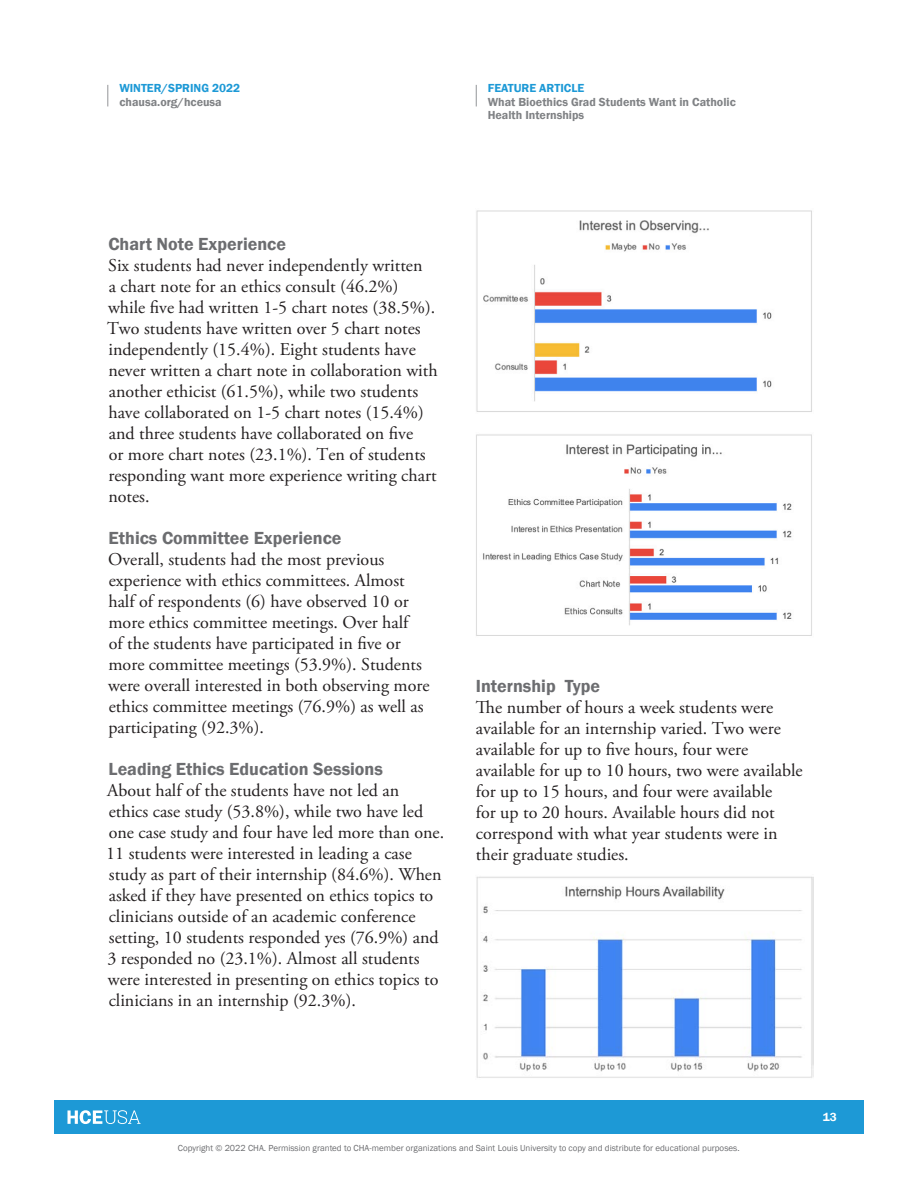
<style>
.page{position:relative;width:918px;height:1188px;background:#fff}
.page>*{position:absolute;margin:0;border:0;box-sizing:border-box;transform-origin:0 0}
.Endnotes{font:18px/21px "Adobe Garamond Pro";color:#231f20}
.Endnotes-2{font:600 18px "Franklin Gothic";color:#6c6d70}
.t1{font:600 12px/13.5px "Franklin Gothic";color:#808285}
.t2{font:600 12px "Franklin Gothic";color:#1d99d6}
.t3{font:600 12px "Franklin Gothic";color:#fff}
.t4{font:9px "Franklin Gothic";color:#6c6d70}
</style>
<div class="page">
<div style="left:54px;top:1100px;width:810px;height:34px;background:#1d99d6"></div>
<svg style="left:68px;top:1110px;width:73px;height:14px"></svg>
<svg style="left:107px;top:85px;width:1px;height:21px"></svg>
<svg style="left:476px;top:85px;width:1px;height:21px"></svg>
<img style="left:476px;top:210px;width:336px;height:202px">
<img style="left:476px;top:434px;width:336px;height:202px">
<img style="left:476px;top:876px;width:337px;height:202px">
<p class="t2" style="left:119px;top:81px;width:122px">WINTER/SPRING 2022</p>
<p class="t1" style="left:119px;top:95px;width:104px">chausa.org/hceusa</p>
<p class="t2" style="left:488px;top:81px;width:98px">FEATURE ARTICLE</p>
<p class="t1" style="left:488px;top:95px;width:250px">What Bioethics Grad Students Want in Catholic<br>Health Internships</p>
<p class="Endnotes-2" style="left:108px;top:233px;width:179px">Chart Note Experience</p>
<p class="Endnotes" style="left:107px;top:255px;width:332px">Six students had never independently written<br>a chart note for an ethics consult (46.2%) while five had written 1-5 chart notes (38.5%).<br>Two students have written over 5 chart notes independently (15.4%). Eight students have never written a chart note in collaboration with another ethicist (61.5%), while two students have collaborated on 1-5 chart notes (15.4%) and three students have collaborated on five<br>or more chart notes (23.1%). Ten of students responding want more experience writing chart notes.</p>
<p class="Endnotes-2" style="left:109px;top:527px;width:234px">Ethics Committee Experience</p>
<p class="Endnotes" style="left:108px;top:550px;width:323px">Overall, students had the most previous experience with ethics committees. Almost half of respondents (6) have observed 10 or more ethics committee meetings. Over half<br>of the students have participated in five or more committee meetings (53.9%). Students were overall interested in both observing more ethics committee meetings (76.9%) as well as participating (92.3%).</p>
<p class="Endnotes-2" style="left:109px;top:758px;width:276px">Leading Ethics Education Sessions</p>
<p class="Endnotes" style="left:106px;top:781px;width:339px">About half of the students have not led an<br>ethics case study (53.8%), while two have led one case study and four have led more than one.<br>11 students were interested in leading a case study as part of their internship (84.6%). When asked if they have presented on ethics topics to clinicians outside of an academic conference setting, 10 students responded yes (76.9%) and 3 responded no (23.1%). Almost all students were interested in presenting on ethics topics to clinicians in an internship (92.3%).</p>
<p class="Endnotes-2" style="left:476px;top:675px;width:126px">Internship Type</p>
<p class="Endnotes" style="left:476px;top:697px;width:328px">The number of hours a week students were available for an internship varied. Two were available for up to five hours, four were available for up to 10 hours, two were available for up to 15 hours, and four were available<br>for up to 20 hours. Available hours did not correspond with what year students were in their graduate studies.</p>
<p class="t4" style="left:178px;top:1142px;width:563px">Copyright © 2022 CHA. Permission granted to CHA-member organizations and Saint Louis University to copy and distribute for educational purposes.</p>
<p class="t3" style="left:823px;top:1109px;width:16px">13</p>
</div>
